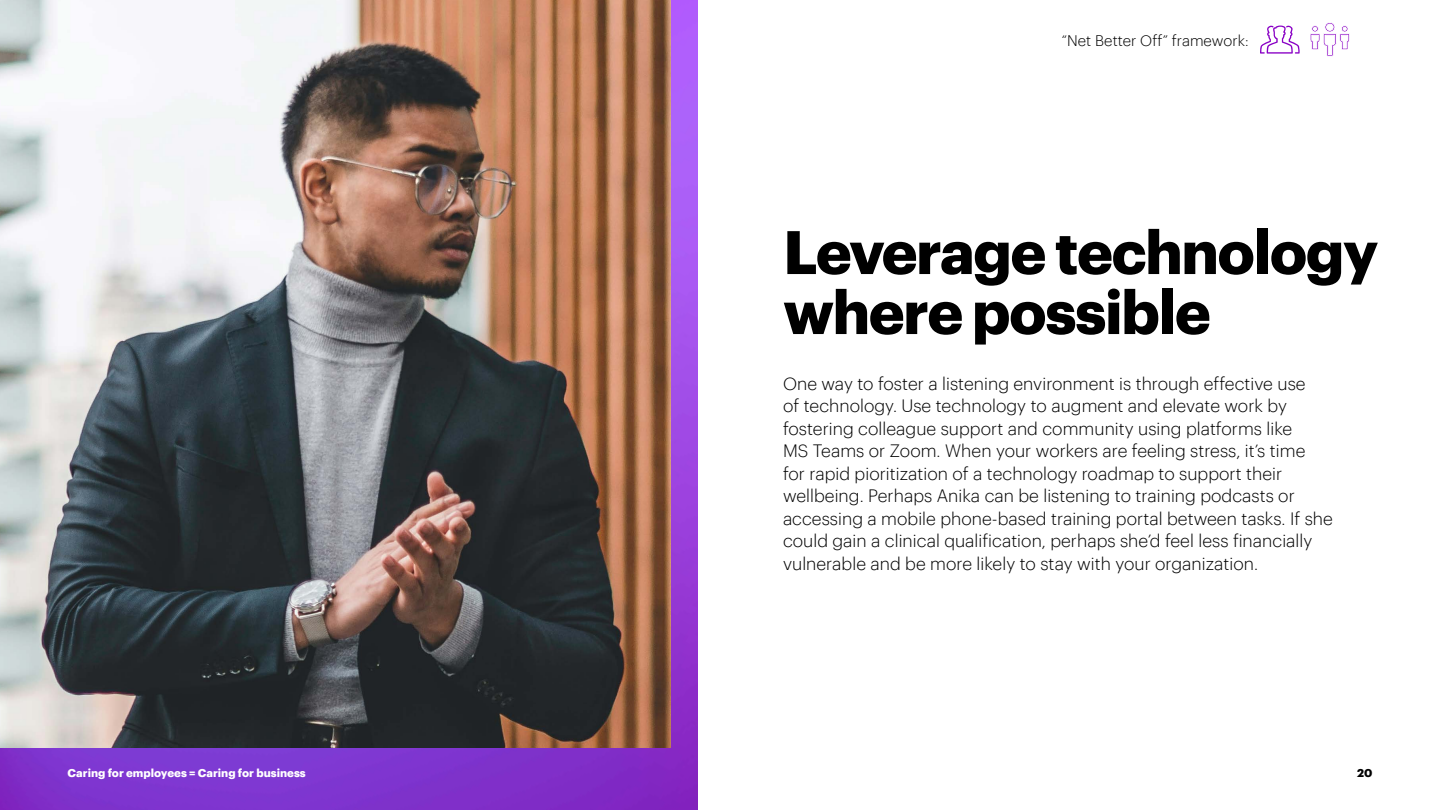
<style>
.page{position:relative;width:1440px;height:810px;background:#fff}
.page>*{position:absolute;margin:0;border:0;box-sizing:border-box;transform-origin:0 0}
.t1{font:700 60px/60px "Graphik";letter-spacing:-.03em;color:#000}
.t2{font:300 17.5px/22.5px "Graphik";color:#000}
.t3{font:300 15px "Graphik";color:#000}
.t4{font:700 11.25px "Graphik";color:#fff}
.t5{font:700 11.25px "Graphik";color:#000}
</style>
<div class="page">
<img style="left:0;top:0;width:698px;height:810px">
<img style="left:0;top:0;width:670px;height:748px">
<svg style="left:1260px;top:25px;width:40px;height:29px"></svg>
<svg style="left:1310px;top:22px;width:40px;height:34px"></svg>
<p class="t4" style="left:68px;top:764px;width:240px">Caring for employees = Caring for business</p>
<p class="t3" style="left:1062px;top:30px;width:188px">“Net Better Off” framework:</p>
<h1 class="t1" style="left:783px;top:217px;width:597px">Leverage technology where possible</h1>
<p class="t2" style="left:783px;top:371px;width:552px">One way to foster a listening environment is through effective use<br>of technology. Use technology to augment and elevate work by fostering colleague support and community using platforms like<br>MS Teams or Zoom. When your workers are feeling stress, it’s time<br>for rapid pioritization of a technology roadmap to support their wellbeing. Perhaps Anika can be listening to training podcasts or accessing a mobile phone-based training portal between tasks. If she could gain a clinical qualification, perhaps she’d feel less financially vulnerable and be more likely to stay with your organization.</p>
<p class="t5" style="left:1357px;top:764px;width:17px">20</p>
</div>
